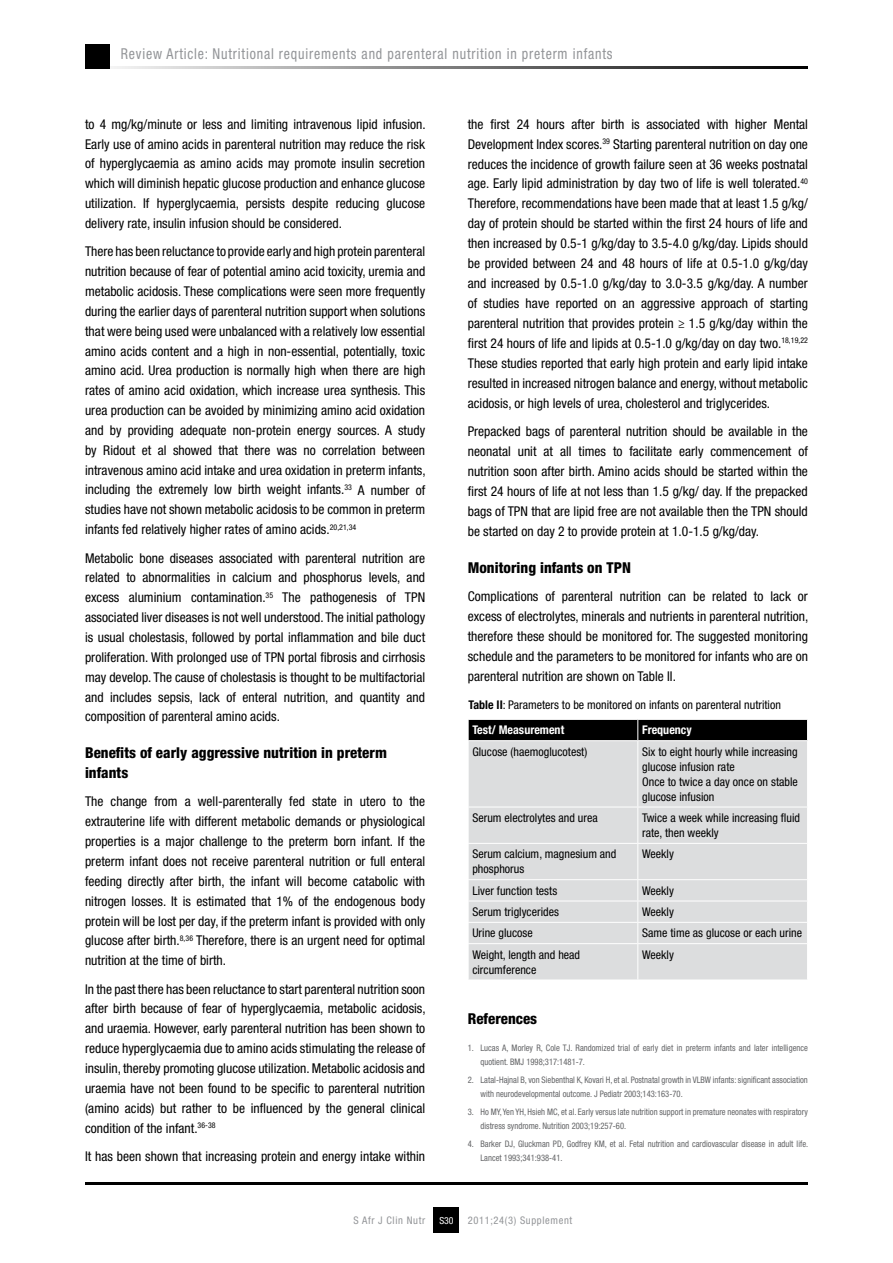
<style>
.page{position:relative;width:893px;height:1263px;background:#fff}
.page>*{position:absolute;margin:0;border:0;box-sizing:border-box;transform-origin:0 0}
.t1{font:800 condensed 15px/19.8px "Helvetica Neue LT Std";color:#000}
.t2{font:condensed 15px "Helvetica Neue LT Std";letter-spacing:.06em;color:#939598;scale:.93 1}
.t3{font:condensed 13.5px/19.8px "Helvetica Neue LT Std";color:#000;text-align:justify}
.t4{font:condensed 12px/15px "Helvetica Neue LT Std";color:#000}
.t5{font:700 condensed 12px "Helvetica Neue LT Std";color:#fff}
.t6{font:condensed 10.5px "Helvetica Neue LT Std";letter-spacing:.06em;color:#939598}
.t7{font:condensed 9.75px "Helvetica Neue LT Std";color:#fff}
.t8{font:condensed 9px/14px "Helvetica Neue LT Std";color:#636466;scale:.95 1}
.s1{font-weight:700}
.s2{font-weight:700;color:#fff}
</style>
<div class="page">
<div style="left:434px;top:1208px;width:25px;height:25px;background:#000"></div>
<hr style="left:85px;top:1182px;width:723px;height:2px;background:#000">
<hr style="left:85px;top:66px;width:723px;height:2px;background:#000">
<div style="left:85px;top:44px;width:24px;height:24px;background:#000"></div>
<div style="left:469px;top:741px;width:338px;height:238px;background:#dcddde"></div>
<div style="left:468px;top:719px;width:340px;height:21px;background:#000"></div>
<hr style="left:637px;top:741px;width:1px;height:66px;background:#fff">
<hr style="left:468px;top:807px;width:170px;height:1px;background:#fff">
<hr style="left:638px;top:807px;width:170px;height:1px;background:#fff">
<hr style="left:637px;top:807px;width:1px;height:36px;background:#fff">
<hr style="left:468px;top:843px;width:170px;height:1px;background:#fff">
<hr style="left:638px;top:843px;width:170px;height:1px;background:#fff">
<hr style="left:637px;top:844px;width:1px;height:35px;background:#fff">
<hr style="left:468px;top:879px;width:170px;height:1px;background:#fff">
<hr style="left:638px;top:879px;width:170px;height:1px;background:#fff">
<hr style="left:468px;top:901px;width:170px;height:1px;background:#fff">
<hr style="left:638px;top:901px;width:170px;height:1px;background:#fff">
<hr style="left:468px;top:922px;width:170px;height:1px;background:#fff">
<svg style="left:468px;top:880px;width:1px;height:63px"></svg>
<hr style="left:638px;top:922px;width:170px;height:1px;background:#fff">
<svg style="left:637px;top:880px;width:1px;height:63px"></svg>
<hr style="left:468px;top:943px;width:170px;height:1px;background:#fff">
<hr style="left:638px;top:943px;width:170px;height:1px;background:#fff">
<hr style="left:637px;top:944px;width:1px;height:35px;background:#fff">
<p class="t2" style="left:121px;top:45px;width:530px">Review Article: Nutritional requirements and parenteral nutrition in preterm infants</p>
<p class="t3" style="left:85px;top:114px;width:342px">to 4 mg/kg/minute or less and limiting intravenous lipid infusion.<br>Early use of amino acids in parenteral nutrition may reduce the risk of hyperglycaemia as amino acids may promote insulin secretion which will diminish hepatic glucose production and enhance glucose utilization. If hyperglycaemia, persists despite reducing glucose delivery rate, insulin infusion should be considered.</p>
<p class="t3" style="left:85px;top:242px;width:342px">There has been reluctance to provide early and high protein parenteral nutrition because of fear of potential amino acid toxicity, uremia and metabolic acidosis. These complications were seen more frequently during the earlier days of parenteral nutrition support when solutions that were being used were unbalanced with a relatively low essential amino acids content and a high in non-essential, potentially, toxic amino acid. Urea production is normally high when there are high rates of amino acid oxidation, which increase urea synthesis. This urea production can be avoided by minimizing amino acid oxidation and by providing adequate non-protein energy sources. A study by Ridout et al showed that there was no correlation between intravenous amino acid intake and urea oxidation in preterm infants, including the extremely low birth weight infants.<sup>33</sup> A number of studies have not shown metabolic acidosis to be common in preterm infants fed relatively higher rates of amino acids.<sup>20,21,34</sup></p>
<p class="t3" style="left:85px;top:548px;width:342px">Metabolic bone diseases associated with parenteral nutrition are related to abnormalities in calcium and phosphorus levels, and excess aluminium contamination.<sup>35</sup> The pathogenesis of TPN associated liver diseases is not well understood. The initial pathology is usual cholestasis, followed by portal inflammation and bile duct proliferation. With prolonged use of TPN portal fibrosis and cirrhosis may develop. The cause of cholestasis is thought to be multifactorial and includes sepsis, lack of enteral nutrition, and quantity and composition of parenteral amino acids.</p>
<p class="t1" style="left:85px;top:743px;width:303px">Benefits of early aggressive nutrition in preterm infants</p>
<p class="t3" style="left:85px;top:792px;width:342px">The change from a well-parenterally fed state in utero to the extrauterine life with different metabolic demands or physiological properties is a major challenge to the preterm born infant. If the preterm infant does not receive parenteral nutrition or full enteral feeding directly after birth, the infant will become catabolic with nitrogen losses. It is estimated that 1% of the endogenous body protein will be lost per day, if the preterm infant is provided with only glucose after birth.<sup>8,36</sup> Therefore, there is an urgent need for optimal nutrition at the time of birth.</p>
<p class="t3" style="left:85px;top:979px;width:342px">In the past there has been reluctance to start parenteral nutrition soon after birth because of fear of hyperglycaemia, metabolic acidosis, and uraemia. However, early parenteral nutrition has been shown to reduce hyperglycaemia due to amino acids stimulating the release of insulin, thereby promoting glucose utilization. Metabolic acidosis and uraemia have not been found to be specific to parenteral nutrition (amino acids) but rather to be influenced by the general clinical condition of the infant.<sup>36-38</sup></p>
<p class="t3" style="left:85px;top:1146px;width:342px">It has been shown that increasing protein and energy intake within</p>
<p class="t3" style="left:468px;top:114px;width:342px">the first 24 hours after birth is associated with higher Mental Development Index scores.<sup>39</sup> Starting parenteral nutrition on day one reduces the incidence of growth failure seen at 36 weeks postnatal age. Early lipid administration by day two of life is well tolerated.<sup>40<br></sup>Therefore, recommendations have been made that at least 1.5 g/kg/ day of protein should be started within the first 24 hours of life and then increased by 0.5-1 g/kg/day to 3.5-4.0 g/kg/day. Lipids should be provided between 24 and 48 hours of life at 0.5-1.0 g/kg/day and increased by 0.5-1.0 g/kg/day to 3.0-3.5 g/kg/day. A number of studies have reported on an aggressive approach of starting parenteral nutrition that provides protein ≥ 1.5 g/kg/day within the first 24 hours of life and lipids at 0.5-1.0 g/kg/day on day two.<sup>18,19,22<br></sup>These studies reported that early high protein and early lipid intake resulted in increased nitrogen balance and energy, without metabolic acidosis, or high levels of urea, cholesterol and triglycerides.</p>
<p class="t3" style="left:468px;top:421px;width:342px">Prepacked bags of parenteral nutrition should be available in the neonatal unit at all times to facilitate early commencement of nutrition soon after birth. Amino acids should be started within the first 24 hours of life at not less than 1.5 g/kg/ day. If the prepacked bags of TPN that are lipid free are not available then the TPN should be started on day 2 to provide protein at 1.0-1.5 g/kg/day.</p>
<p class="t1" style="left:468px;top:557px;width:165px">Monitoring infants on TPN</p>
<p class="t3" style="left:468px;top:586px;width:342px">Complications of parenteral nutrition can be related to lack or excess of electrolytes, minerals and nutrients in parenteral nutrition, therefore these should be monitored for. The suggested monitoring schedule and the parameters to be monitored for infants who are on parenteral nutrition are shown on Table II.</p>
<p class="t4" style="left:472px;top:692px;width:310px;line-height:25.2px;text-indent:-4px"><span class="s1">Table II</span>: Parameters to be monitored on infants on parenteral nutrition<br><span class="s2">Test/ Measurement</span></p>
<p class="t5" style="left:642px;top:723px;width:51px">Frequency</p>
<p class="t4" style="left:472px;top:744px;width:116px">Glucose (haemoglucotest)</p>
<p class="t4" style="left:642px;top:744px;width:157px">Six to eight hourly while increasing glucose infusion rate<br>Once to twice a day once on stable glucose infusion</p>
<p class="t4" style="left:472px;top:810px;width:127px">Serum electrolytes and urea</p>
<p class="t4" style="left:642px;top:810px;width:160px">Twice a week while increasing fluid rate, then weekly</p>
<p class="t4" style="left:472px;top:846px;width:146px">Serum calcium, magnesium and phosphorus</p>
<p class="t4" style="left:642px;top:846px;width:33px">Weekly</p>
<p class="t4" style="left:472px;top:883px;width:86px">Liver function tests</p>
<p class="t4" style="left:642px;top:883px;width:33px">Weekly</p>
<p class="t4" style="left:472px;top:904px;width:88px">Serum triglycerides</p>
<p class="t4" style="left:642px;top:904px;width:33px">Weekly</p>
<p class="t4" style="left:472px;top:925px;width:62px">Urine glucose</p>
<p class="t4" style="left:642px;top:925px;width:162px">Same time as glucose or each urine</p>
<p class="t4" style="left:472px;top:947px;width:109px">Weight, length and head circumference</p>
<p class="t4" style="left:642px;top:947px;width:33px">Weekly</p>
<p class="t1" style="left:468px;top:1008px;width:71px">References</p>
<p class="t8" style="left:480px;top:1040px;width:346px;text-indent:-13px">1. Lucas A, Morley R, Cole TJ. Randomized trial of early diet in preterm infants and later intelligence quotient. BMJ 1998;317:1481-7.</p>
<p class="t8" style="left:480px;top:1072px;width:346px;text-indent:-13px">2. Latal-Hajnal B, von Siebenthal K, Kovari H, et al. Postnatal growth in VLBW infants: significant association with neurodevelopmental outcome. J Pediatr 2003;143:163-70.</p>
<p class="t8" style="left:480px;top:1105px;width:346px;text-indent:-13px">3. Ho MY, Yen YH, Hsieh MC, et al. Early versus late nutrition support in premature neonates with respiratory distress syndrome. Nutrition 2003;19:257-60.</p>
<p class="t8" style="left:480px;top:1137px;width:346px;text-indent:-13px">4. Barker DJ, Gluckman PD, Godfrey KM, et al. Fetal nutrition and cardiovascular disease in adult life.<br>Lancet 1993;341:938-41.</p>
<p class="t6" style="left:354px;top:1214px;width:73px">S Afr J Clin Nutr</p>
<p class="t6" style="left:468px;top:1214px;width:106px">2011;24(3) Supplement</p>
<p class="t7" style="left:439px;top:1215px;width:16px">S30</p>
</div>
